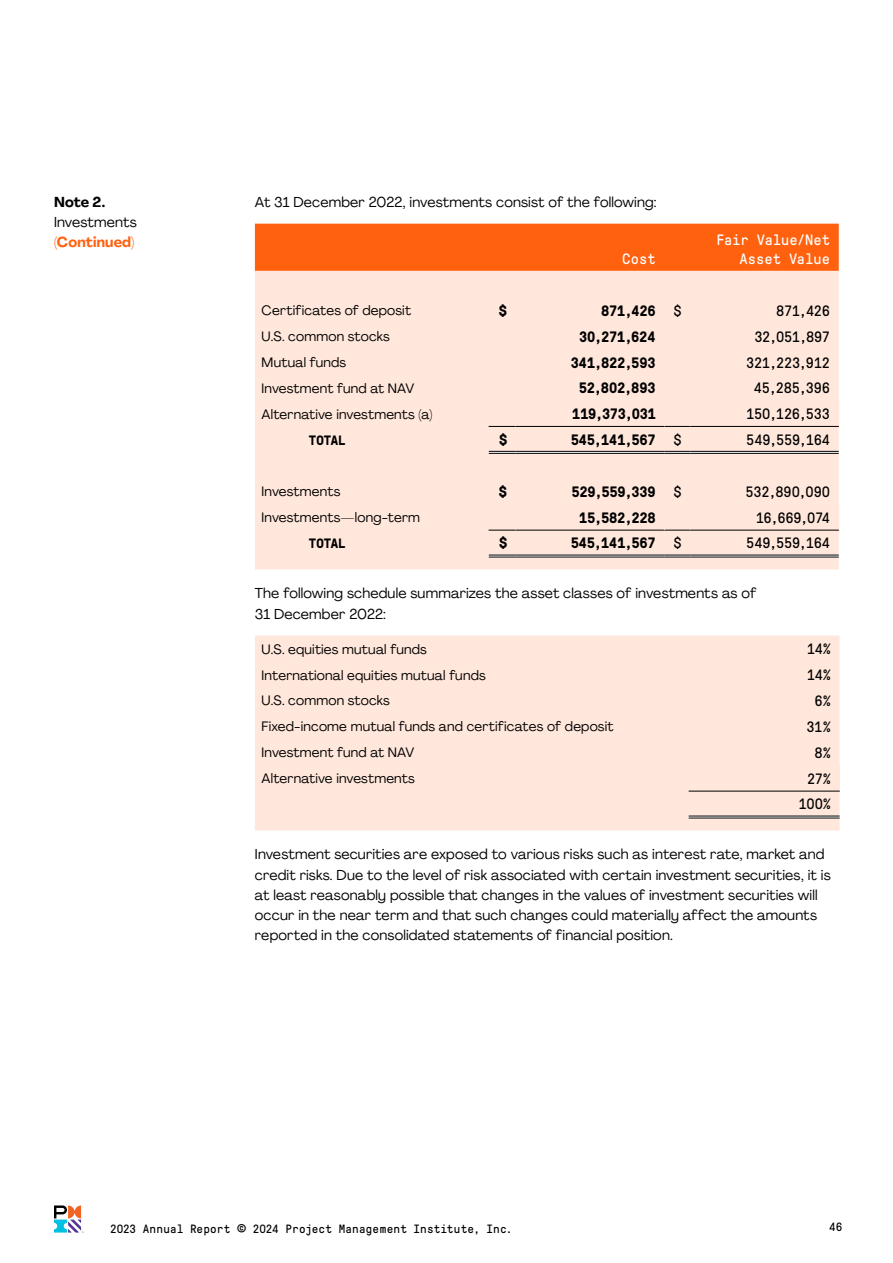
<style>
.page{position:relative;width:893px;height:1263px;background:#fff}
.page>*{position:absolute;margin:0;border:0;box-sizing:border-box;transform-origin:0 0}
.t1{font:15px/25.3px "GT Pressura Mono";letter-spacing:-.015em;color:#000;text-align:center}
.t2{font:700 15px "GT Pressura Mono";letter-spacing:-.015em;color:#000}
.t3{font:15px/19.5px "GT Pressura Mono";letter-spacing:.005em;color:#fff;text-align:right}
.t4{font:14.25px/20.2px "Agrandir";letter-spacing:.01em;color:#000}
.t5{font:700 14.25px "Agrandir";letter-spacing:.01em;color:#ff610f}
.t6{font:700 14.25px "Agrandir";color:#000}
.t7{font:13.5px "Agrandir";letter-spacing:.015em;color:#000}
.t8{font:700 13.5px "GT Pressura Mono";letter-spacing:.005em;color:#000}
.t9{font:12px "GT Pressura Mono";letter-spacing:.015em;color:#000}
.s1{font-weight:400}
.s2{font-size:16.5px}
</style>
<div class="page">
<svg style="left:54px;top:1205px;width:30px;height:28px"></svg>
<div style="left:255px;top:224px;width:584px;height:47px;background:#ff610f"></div>
<div style="left:255px;top:271px;width:584px;height:298px;background:#ffe7db"></div>
<hr style="left:516px;top:451px;width:148px;height:3px;background:#fff">
<hr style="left:690px;top:451px;width:149px;height:3px;background:#fff">
<hr style="left:516px;top:554px;width:148px;height:3px;background:#fff">
<hr style="left:690px;top:554px;width:149px;height:3px;background:#fff">
<svg style="left:489px;top:451px;width:27px;height:3px"></svg>
<svg style="left:664px;top:451px;width:26px;height:3px"></svg>
<svg style="left:489px;top:554px;width:27px;height:3px"></svg>
<svg style="left:664px;top:554px;width:26px;height:3px"></svg>
<svg style="left:488px;top:400px;width:28px;height:27px"></svg>
<hr style="left:516px;top:426px;width:148px;height:1px;background:#000">
<svg style="left:664px;top:400px;width:27px;height:27px"></svg>
<svg style="left:838px;top:400px;width:1px;height:26px"></svg>
<hr style="left:690px;top:426px;width:149px;height:1px;background:#000">
<hr style="left:516px;top:451px;width:148px;height:1px;background:#000">
<hr style="left:516px;top:453px;width:148px;height:1px;background:#000">
<hr style="left:690px;top:451px;width:149px;height:1px;background:#000">
<hr style="left:690px;top:453px;width:149px;height:1px;background:#000">
<svg style="left:488px;top:504px;width:28px;height:27px"></svg>
<hr style="left:516px;top:530px;width:148px;height:1px;background:#000">
<svg style="left:664px;top:504px;width:27px;height:27px"></svg>
<svg style="left:838px;top:504px;width:1px;height:26px"></svg>
<hr style="left:690px;top:530px;width:149px;height:1px;background:#000">
<hr style="left:516px;top:554px;width:148px;height:1px;background:#000">
<hr style="left:516px;top:556px;width:148px;height:1px;background:#000">
<hr style="left:690px;top:554px;width:149px;height:1px;background:#000">
<hr style="left:690px;top:556px;width:149px;height:1px;background:#000">
<div style="left:255px;top:635px;width:585px;height:195px;background:#ffe7db"></div>
<hr style="left:689px;top:815px;width:151px;height:3px;background:#fff">
<svg style="left:839px;top:765px;width:1px;height:26px"></svg>
<hr style="left:689px;top:791px;width:151px;height:1px;background:#000">
<hr style="left:689px;top:815px;width:151px;height:1px;background:#000">
<hr style="left:689px;top:817px;width:151px;height:1px;background:#000">
<p class="t6" style="left:54px;top:193px;width:53px">Note 2.</p>
<p class="t4" style="left:54px;top:212px;width:84px">Investments</p>
<p class="t5" style="left:54px;top:233px;width:82px">(Continued)</p>
<p class="t4" style="left:255px;top:191px;width:403px">At 31 December 2022, investments consist of the following:</p>
<p class="t3" style="left:622px;top:249px;width:35px">Cost</p>
<p class="t3" style="left:716px;top:230px;width:115px">Fair Value/Net<br>Asset Value</p>
<p class="t7" style="left:262px;top:302px;width:151px">Certificates of deposit</p>
<p class="t2" style="left:499px;top:302px;width:10px">$</p>
<p class="t2" style="left:601px;top:302px;width:82px">871,426 <span class="s1">$</span></p>
<p class="t1" style="left:776px;top:298px;width:55px">871,426</p>
<p class="t7" style="left:262px;top:328px;width:130px">U.S. common stocks</p>
<p class="t2" style="left:579px;top:328px;width:78px">30,271,624</p>
<p class="t1" style="left:754px;top:324px;width:77px">32,051,897</p>
<p class="t7" style="left:262px;top:354px;width:86px">Mutual funds</p>
<p class="t2" style="left:571px;top:354px;width:86px">341,822,593</p>
<p class="t1" style="left:746px;top:350px;width:85px">321,223,912</p>
<p class="t7" style="left:262px;top:379px;width:154px">Investment fund at NAV</p>
<p class="t2" style="left:579px;top:380px;width:78px">52,802,893</p>
<p class="t1" style="left:754px;top:376px;width:78px">45,285,396</p>
<p class="t7" style="left:262px;top:405px;width:172px">Alternative investments (a)</p>
<p class="t2" style="left:572px;top:406px;width:85px">119,373,031</p>
<p class="t1" style="left:746px;top:402px;width:86px">150,126,533</p>
<p class="t8" style="left:309px;top:433px;width:38px">TOTAL</p>
<p class="t2" style="left:499px;top:431px;width:10px">$</p>
<p class="t2" style="left:571px;top:431px;width:113px">545,141,567 <span class="s1">$</span></p>
<p class="t1" style="left:746px;top:427px;width:86px">549,559,164</p>
<p class="t7" style="left:262px;top:483px;width:80px">Investments</p>
<p class="t2" style="left:499px;top:484px;width:10px">$</p>
<p class="t2" style="left:571px;top:484px;width:112px">529,559,339 <span class="s1">$</span></p>
<p class="t1" style="left:745px;top:479px;width:86px">532,890,090</p>
<p class="t7" style="left:262px;top:509px;width:160px">Investments—long-term</p>
<p class="t2" style="left:579px;top:510px;width:78px">15,582,228</p>
<p class="t1" style="left:756px;top:505px;width:76px">16,669,074</p>
<p class="t8" style="left:309px;top:536px;width:38px">TOTAL</p>
<p class="t2" style="left:499px;top:535px;width:10px">$</p>
<p class="t2" style="left:571px;top:535px;width:113px">545,141,567 <span class="s1">$</span></p>
<p class="t1" style="left:746px;top:531px;width:86px">549,559,164</p>
<p class="t4" style="left:255px;top:583px;width:503px">The following schedule summarizes the asset classes of investments as of<br>31 December 2022:</p>
<p class="t7" style="left:262px;top:640px;width:167px">U.S. equities mutual funds</p>
<p class="t1" style="left:807px;top:637px;width:26px">14%</p>
<p class="t7" style="left:262px;top:666px;width:226px">International equities mutual funds</p>
<p class="t1" style="left:807px;top:663px;width:26px">14%</p>
<p class="t7" style="left:262px;top:692px;width:130px">U.S. common stocks</p>
<p class="t1" style="left:815px;top:689px;width:18px">6%</p>
<p class="t7" style="left:262px;top:718px;width:353px">Fixed-income mutual funds and certificates of deposit</p>
<p class="t1" style="left:806px;top:714px;width:26px">31%</p>
<p class="t7" style="left:262px;top:744px;width:154px">Investment fund at NAV</p>
<p class="t1" style="left:815px;top:740px;width:18px">8%</p>
<p class="t7" style="left:262px;top:770px;width:155px">Alternative investments</p>
<p class="t1" style="left:798px;top:766px;width:34px">27%<br>100%</p>
<p class="t4" style="left:255px;top:844px;width:577px">Investment securities are exposed to various risks such as interest rate, market and credit risks. Due to the level of risk associated with certain investment securities, it is at least reasonably possible that changes in the values of investment securities will occur in the near term and that such changes could materially affect the amounts reported in the consolidated statements of financial position.</p>
<p class="t9" style="left:110px;top:1222px;width:404px">2023 Annual Report <span class="s2">©</span> 2024 Project Management Institute, Inc.</p>
<p class="t9" style="left:829px;top:1220px;width:15px">46</p>
</div>
